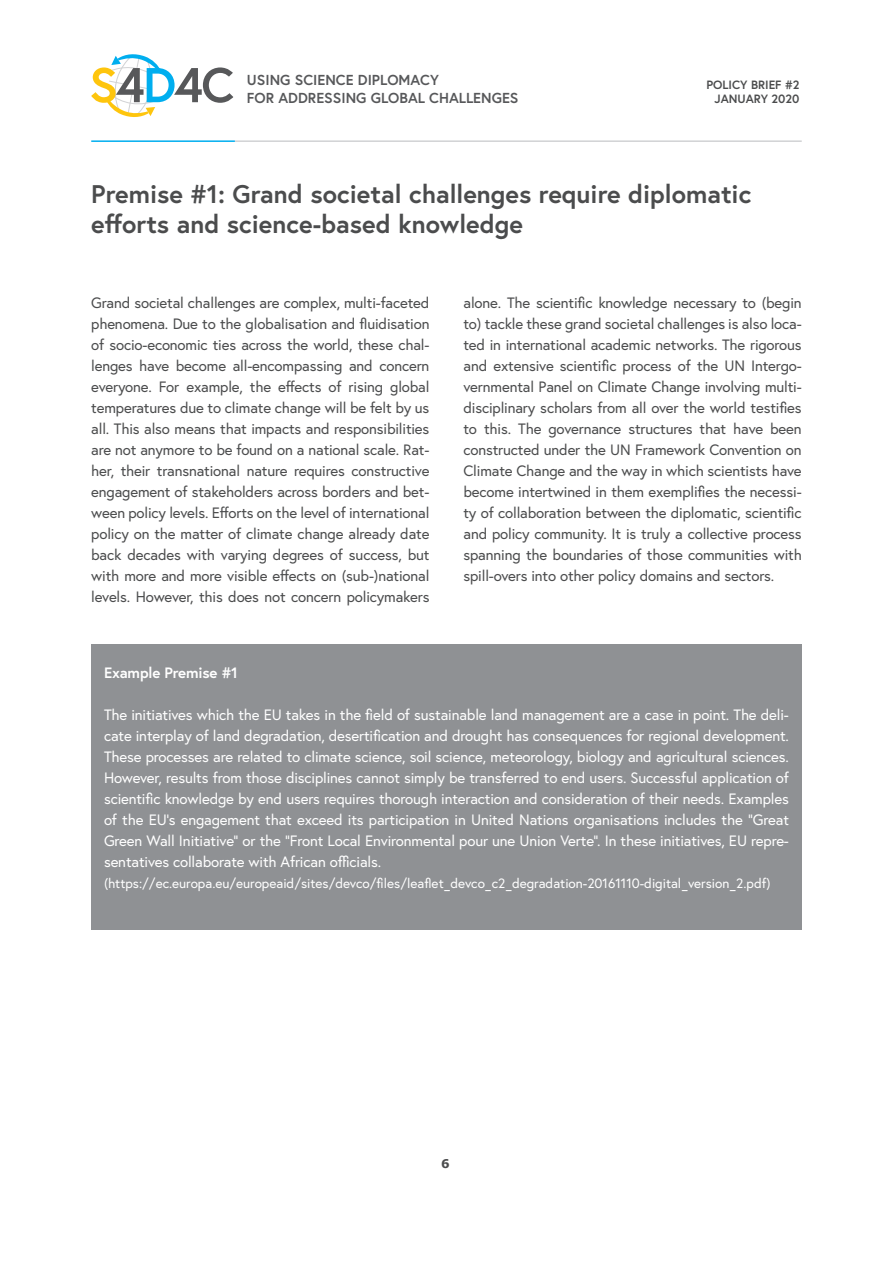
<style>
.page{position:relative;width:893px;height:1263px;background:#fff}
.page>*{position:absolute;margin:0;border:0;box-sizing:border-box;transform-origin:0 0}
.t1{font:700 25.5px/30.6px "Europa";color:#4b4c4d}
.t2{font:15px/21px "Europa";letter-spacing:-.01em;color:#4b4c4d;text-align:justify}
.t3{font:15px/21px "Europa";letter-spacing:-.01em;color:#fff;text-align:justify}
.t4{font:700 15px "Europa";letter-spacing:-.01em;color:#fff}
.t5{font:700 14.4px/17.4px "Europa";color:#57585a}
.t6{font:13.5px "Europa";color:#fff}
.t7{font:700 12px/14.4px "Europa";color:#4b4c4d;text-align:right}
.t8{font:700 12px "Verdana";color:#4b4c4d}
</style>
<div class="page">
<hr style="left:91px;top:140px;width:144px;height:2px;background:#00aeef">
<hr style="left:235px;top:140px;width:567px;height:2px;background:#d1d2d4">
<svg style="left:91px;top:54px;width:142px;height:63px"></svg>
<div style="left:91px;top:644px;width:711px;height:286px;background:#8f9194"></div>
<p class="t5" style="left:247px;top:71px;width:273px">USING SCIENCE DIPLOMACY<br>FOR ADDRESSING GLOBAL CHALLENGES</p>
<p class="t7" style="left:706px;top:77px;width:94px">POLICY BRIEF #2<br>JANUARY 2020</p>
<p class="t1" style="left:91px;top:178px;width:662px">Premise #1: Grand societal challenges require diplomatic efforts and science-based knowledge</p>
<p class="t2" style="left:91px;top:292px;width:340px">Grand societal challenges are complex, multi-faceted phenomena. Due to the globalisation and fluidisation of socio-economic ties across the world, these chal&shy;lenges have become all-encompassing and concern everyone. For example, the effects of rising global temperatures due to climate change will be felt by us all. This also means that impacts and responsibilities are not anymore to be found on a national scale. Rat&shy;her, their transnational nature requires constructive engagement of stakeholders across borders and bet&shy;ween policy levels. Efforts on the level of international policy on the matter of climate change already date back decades with varying degrees of success, but with more and more visible effects on (sub-)national levels. However, this does not concern policymakers</p>
<p class="t2" style="left:463px;top:292px;width:340px">alone. The scientific knowledge necessary to (begin to) tackle these grand societal challenges is also loca&shy;ted in international academic networks. The rigorous and extensive scientific process of the UN Intergo&shy;vernmental Panel on Climate Change involving multi&shy;disciplinary scholars from all over the world testifies to this. The governance structures that have been constructed under the UN Framework Convention on Climate Change and the way in which scientists have become intertwined in them exemplifies the necessi&shy;ty of collaboration between the diplomatic, scientific and policy community. It is truly a collective process spanning the boundaries of those communities with spill-overs into other policy domains and sectors.</p>
<p class="t4" style="left:104px;top:662px;width:135px">Example Premise #1</p>
<p class="t3" style="left:104px;top:703px;width:686px">The initiatives which the EU takes in the field of sustainable land management are a case in point. The deli&shy;cate interplay of land degradation, desertification and drought has consequences for regional development.<br>These processes are related to climate science, soil science, meteorology, biology and agricultural sciences.<br>However, results from those disciplines cannot simply be transferred to end users. Successful application of scientific knowledge by end users requires thorough interaction and consideration of their needs. Examples of the EU’s engagement that exceed its participation in United Nations organisations includes the “Great Green Wall Initiative” or the “Front Local Environmental pour une Union Verte”. In these initiatives, EU repre&shy;sentatives collaborate with African officials.</p>
<p class="t6" style="left:104px;top:874px;width:668px">(https://ec.europa.eu/europeaid/sites/devco/files/leaflet_devco_c2_degradation-20161110-digital_version_2.pdf)</p>
<p class="t8" style="left:441px;top:1155px;width:10px">6</p>
</div>
